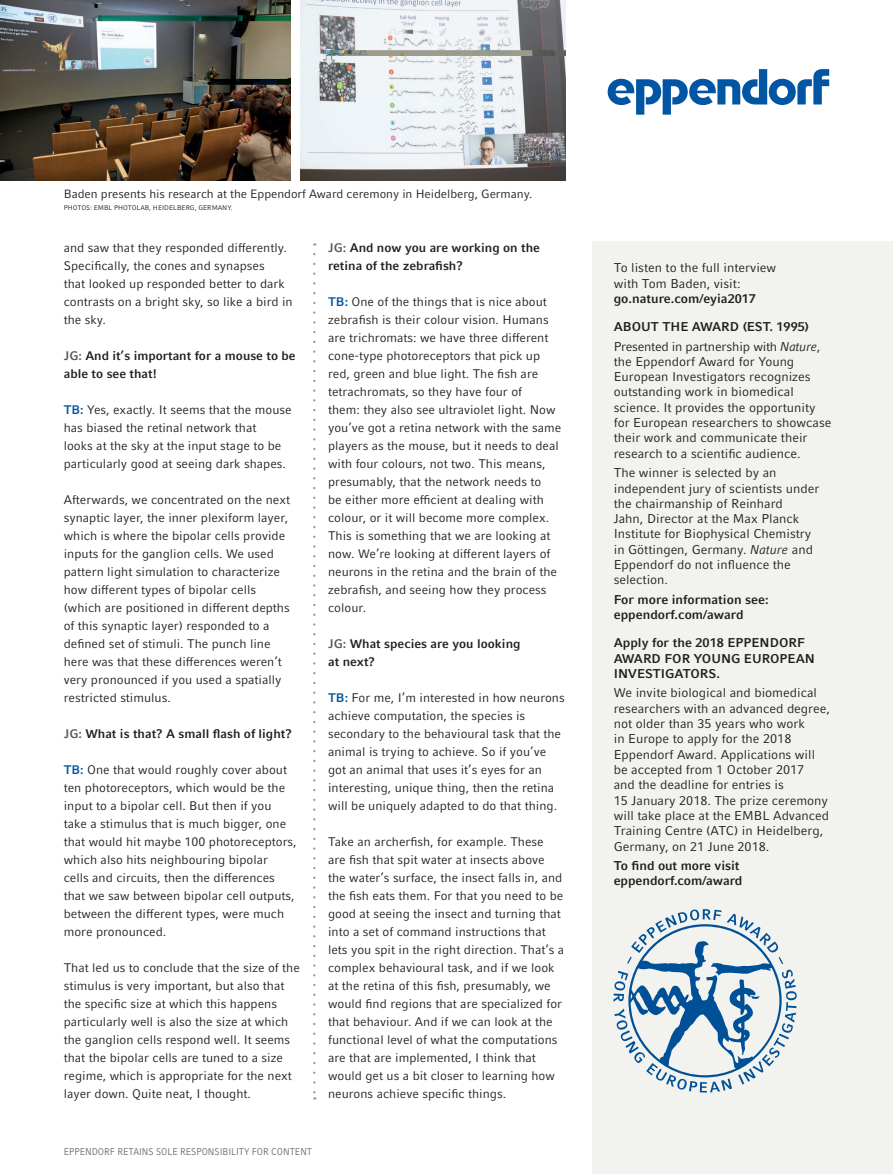
<style>
.page{position:relative;width:893px;height:1174px;background:#fff}
.page>*{position:absolute;margin:0;border:0;box-sizing:border-box;transform-origin:0 0}
.t1{font:12.75px/15.3px "Compatil Factfor Eppendorf";color:#231f20}
.t2{font:700 12.75px/15.3px "Compatil Factfor Eppendorf";color:#231f20}
.t3{font:12.45px/18px "Compatil Factfor Eppendorf";color:#231f20}
.t4{font:700 12.45px/18px "Compatil Factfor Eppendorf";color:#231f20}
.t5{font:12px "Compatil Factfor Eppendorf";letter-spacing:-.005em;color:#231f20}
.t6{font:9.75px "Compatil Factfor Eppendorf";letter-spacing:-.005em;color:#6c6d70;scale:.9 1}
.t7{font:6.75px "Compatil Factfor Eppendorf";letter-spacing:-.005em;color:#231f20}
.s1{color:#57585a}
.s2{font-weight:700;color:#0155a2}
.s3{font-weight:700}
.s4{font-style:italic}
</style>
<div class="page">
<svg style="left:608px;top:69px;width:221px;height:46px"></svg>
<img style="left:0;top:0;width:291px;height:180px">
<img style="left:300px;top:0;width:265px;height:180px">
<svg style="left:313px;top:254px;width:2px;height:845px"></svg>
<div style="left:592px;top:241px;width:301px;height:933px;background:#f2f2ef"></div>
<svg style="left:613px;top:909px;width:184px;height:183px"></svg>
<p class="t5" style="left:64px;top:187px;width:470px">Baden presents his research at the Eppendorf Award ceremony in Heidelberg, Germany.</p>
<p class="t7" style="left:64px;top:204px;width:171px">PHOTOS: EMBL PHOTOLAB, HEIDELBERG, GERMANY.</p>
<p class="t3" style="left:64px;top:239px;width:230px">and saw that they responded differently.<br>Specifically, the cones and synapses<br>that looked up responded better to dark contrasts on a bright sky, so like a bird in the sky.</p>
<p class="t4" style="left:64px;top:347px;width:233px"><span class="s1">JG:</span> And it’s important for a mouse to be able to see that!</p>
<p class="t3" style="left:64px;top:401px;width:229px"><span class="s2">TB:</span> Yes, exactly. It seems that the mouse has biased the retinal network that<br>looks at the sky at the input stage to be particularly good at seeing dark shapes.</p>
<p class="t3" style="left:64px;top:491px;width:228px">Afterwards, we concentrated on the next synaptic layer, the inner plexiform layer, which is where the bipolar cells provide inputs for the ganglion cells. We used pattern light simulation to characterize how different types of bipolar cells (which are positioned in different depths of this synaptic layer) responded to a defined set of stimuli. The punch line here was that these differences weren’t very pronounced if you used a spatially restricted stimulus.</p>
<p class="t4" style="left:64px;top:725px;width:229px"><span class="s1">JG:</span> What is that? A small flash of light?</p>
<p class="t3" style="left:64px;top:761px;width:234px"><span class="s2">TB:</span> One that would roughly cover about ten photoreceptors, which would be the input to a bipolar cell. But then if you take a stimulus that is much bigger, one that would hit maybe 100 photoreceptors, which also hits neighbouring bipolar<br>cells and circuits, then the differences that we saw between bipolar cell outputs, between the different types, were much more pronounced.</p>
<p class="t3" style="left:64px;top:959px;width:238px">That led us to conclude that the size of the stimulus is very important, but also that the specific size at which this happens particularly well is also the size at which the ganglion cells respond well. It seems that the bipolar cells are tuned to a size regime, which is appropriate for the next layer down. Quite neat, I thought.</p>
<p class="t4" style="left:328px;top:239px;width:213px"><span class="s1">JG:</span> And now you are working on the retina of the zebrafish?</p>
<p class="t3" style="left:328px;top:293px;width:235px"><span class="s2">TB:</span> One of the things that is nice about zebrafish is their colour vision. Humans are trichromats: we have three different cone-type photoreceptors that pick up red, green and blue light. The fish are tetrachromats, so they have four of<br>them: they also see ultraviolet light. Now you’ve got a retina network with the same players as the mouse, but it needs to deal with four colours, not two. This means, presumably, that the network needs to<br>be either more efficient at dealing with colour, or it will become more complex.<br>This is something that we are looking at now. We’re looking at different layers of neurons in the retina and the brain of the zebrafish, and seeing how they process colour.</p>
<p class="t4" style="left:328px;top:635px;width:194px"><span class="s1">JG:</span> What species are you looking at next?</p>
<p class="t3" style="left:328px;top:689px;width:238px"><span class="s2">TB:</span> For me, I’m interested in how neurons achieve computation, the species is secondary to the behavioural task that the animal is trying to achieve. So if you’ve got an animal that uses it’s eyes for an interesting, unique thing, then the retina will be uniquely adapted to do that thing.</p>
<p class="t3" style="left:328px;top:833px;width:238px">Take an archerfish, for example. These are fish that spit water at insects above the water’s surface, the insect falls in, and the fish eats them. For that you need to be good at seeing the insect and turning that into a set of command instructions that lets you spit in the right direction. That’s a complex behavioural task, and if we look at the retina of this fish, presumably, we would find regions that are specialized for that behaviour. And if we can look at the functional level of what the computations are that are implemented, I think that would get us a bit closer to learning how neurons achieve specific things.</p>
<p class="t6" style="left:64px;top:1146px;width:278px">EPPENDORF RETAINS SOLE RESPONSIBILITY FOR CONTENT</p>
<p class="t1" style="left:614px;top:260px;width:164px">To listen to the full interview with Tom Baden, visit: <span class="s3">go.nature.com/eyia2017</span></p>
<p class="t2" style="left:614px;top:319px;width:197px">ABOUT THE AWARD (EST. 1995)</p>
<p class="t1" style="left:614px;top:338px;width:219px">Presented in partnership with <span class="s4">Nature</span>, the Eppendorf Award for Young European Investigators recognizes outstanding work in biomedical science. It provides the opportunity for European researchers to showcase their work and communicate their research to a scientific audience.</p>
<p class="t1" style="left:614px;top:465px;width:207px">The winner is selected by an independent jury of scientists under the chairmanship of Reinhard<br>Jahn, Director at the Max Planck<br>Institute for Biophysical Chemistry in Göttingen, Germany. <span class="s4">Nature</span> and<br>Eppendorf do not influence the selection.</p>
<p class="t2" style="left:614px;top:592px;width:156px">For more information see: eppendorf.com/award</p>
<p class="t2" style="left:614px;top:635px;width:203px">Apply for the 2018 EPPENDORF<br>AWARD FOR YOUNG EUROPEAN<br>INVESTIGATORS.</p>
<p class="t1" style="left:614px;top:685px;width:218px">We invite biological and biomedical researchers with an advanced degree, not older than 35 years who work<br>in Europe to apply for the 2018<br>Eppendorf Award. Applications will be accepted from 1 October 2017<br>and the deadline for entries is<br>15 January 2018. The prize ceremony will take place at the EMBL Advanced Training Centre (ATC) in Heidelberg, Germany, on 21 June 2018.</p>
<p class="t2" style="left:614px;top:858px;width:130px">To find out more visit eppendorf.com/award</p>
</div>
